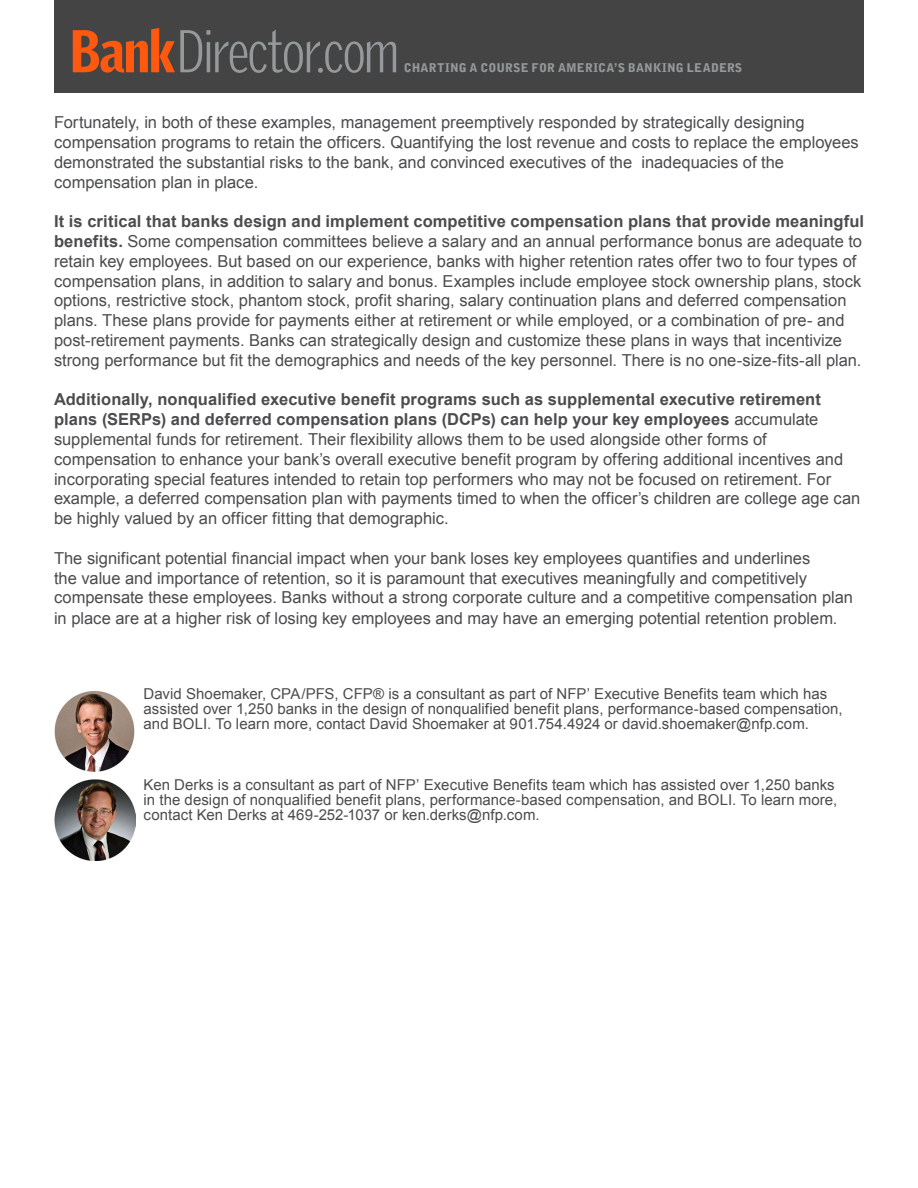
<style>
.page{position:relative;width:918px;height:1188px;background:#fff}
.page>*{position:absolute;margin:0;border:0;box-sizing:border-box;transform-origin:0 0}
.t1{font:300 58.5px "Griffith Gothic Cond";letter-spacing:-.025em;color:#95999b}
.t2{font:16.5px/19.8px "Arial";color:#4b4c4d}
.t3{font:15px/15px "Arial";letter-spacing:.005em;color:#4b4c4d}
.t4{font:900 12px "Bell Gothic Std";letter-spacing:.015em;color:#95999b}
.s1{font-weight:900;color:#ff590f}
.s2{font-weight:700}
</style>
<div class="page">
<div style="left:54px;top:0;width:810px;height:93px;background:#444"></div>
<img style="left:54px;top:779px;width:81px;height:81px">
<img style="left:54px;top:691px;width:81px;height:80px">
<h1 class="t1" style="left:70px;top:20px;width:330px"><span class="s1">Bank</span>Director.com</h1>
<p class="t4" style="left:404px;top:61px;width:340px">CHARTING A COURSE FOR AMERICA’S BANKING LEADERS</p>
<p class="t2" style="left:54px;top:113px;width:806px">Fortunately, in both of these examples, management preemptively responded by strategically designing compensation programs to retain the officers. Quantifying the lost revenue and costs to replace the employees demonstrated the substantial risks to the bank, and convinced executives of the inadequacies of the compensation plan in place.</p>
<p class="t2" style="left:54px;top:212px;width:812px"><span class="s2">It is critical that banks design and implement competitive compensation plans that provide meaningful benefits.</span> Some compensation committees believe a salary and an annual performance bonus are adequate to retain key employees. But based on our experience, banks with higher retention rates offer two to four types of compensation plans, in addition to salary and bonus. Examples include employee stock ownership plans, stock options, restrictive stock, phantom stock, profit sharing, salary continuation plans and deferred compensation plans. These plans provide for payments either at retirement or while employed, or a combination of pre- and post-retirement payments. Banks can strategically design and customize these plans in ways that incentivize strong performance but fit the demographics and needs of the key personnel. There is no one-size-fits-all plan.</p>
<p class="t2" style="left:54px;top:390px;width:808px"><span class="s2">Additionally, nonqualified executive benefit programs such as supplemental executive retirement plans (SERPs) and deferred compensation plans (DCPs) can help your key employees</span> accumulate supplemental funds for retirement. Their flexibility allows them to be used alongside other forms of compensation to enhance your bank’s overall executive benefit program by offering additional incentives and incorporating special features intended to retain top performers who may not be focused on retirement. For example, a deferred compensation plan with payments timed to when the officer’s children are college age can be highly valued by an officer fitting that demographic.</p>
<p class="t2" style="left:54px;top:548px;width:801px;line-height:20.2px">The significant potential financial impact when your bank loses key employees quantifies and underlines<br>the value and importance of retention, so it is paramount that executives meaningfully and competitively compensate these employees. Banks without a strong corporate culture and a competitive compensation plan in place are at a higher risk of losing key employees and may have an emerging potential retention problem.</p>
<p class="t3" style="left:144px;top:686px;width:700px">David Shoemaker, CPA/PFS, CFP® is a consultant as part of NFP’ Executive Benefits team which has assisted over 1,250 banks in the design of nonqualified benefit plans, performance-based compensation, and BOLI. To learn more, contact David Shoemaker at 901.754.4924 or david.shoemaker@nfp.com.</p>
<p class="t3" style="left:144px;top:777px;width:695px">Ken Derks is a consultant as part of NFP’ Executive Benefits team which has assisted over 1,250 banks in the design of nonqualified benefit plans, performance-based compensation, and BOLI. To learn more, contact Ken Derks at 469-252-1037 or ken.derks@nfp.com.</p>
</div>
